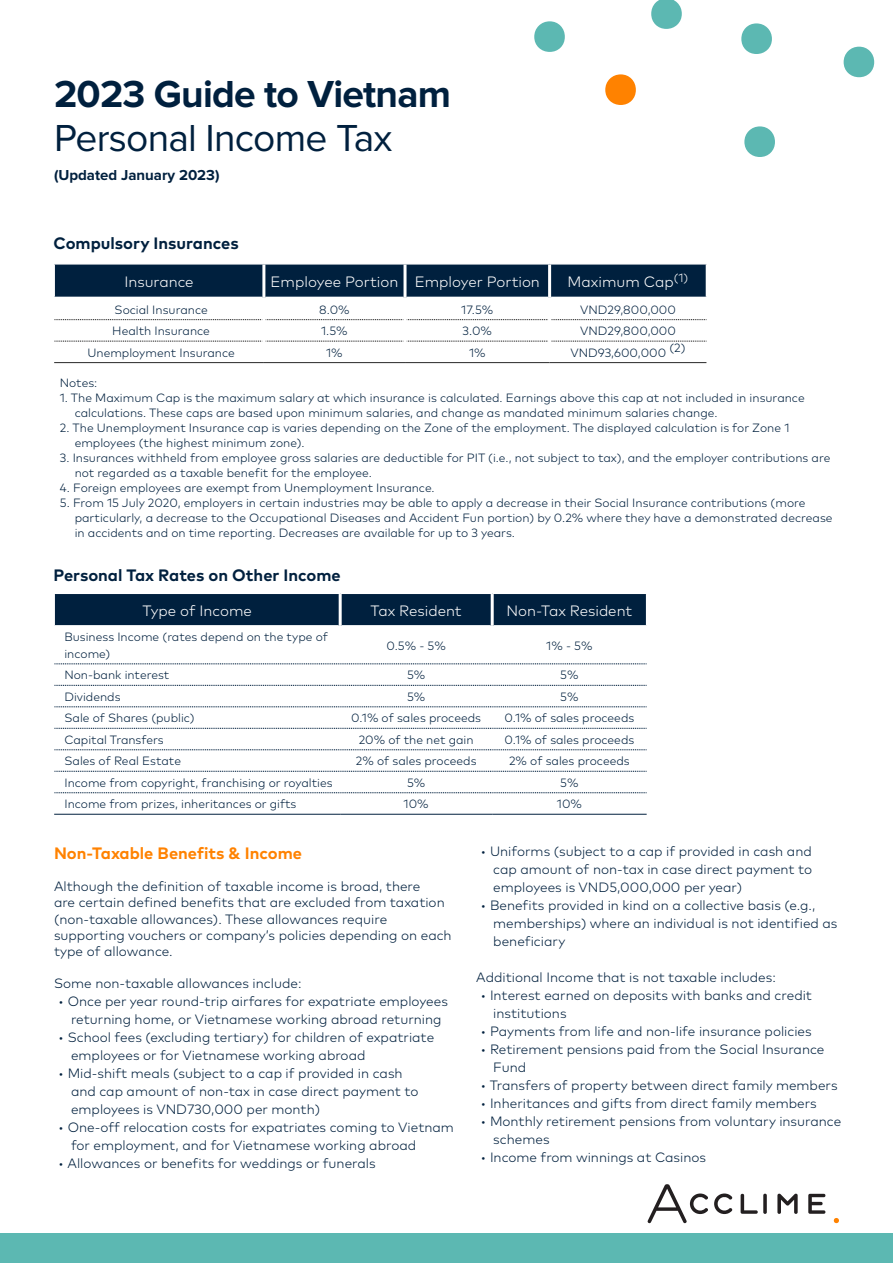
<style>
.page{position:relative;width:893px;height:1263px;background:#fff}
.page>*{position:absolute;margin:0;border:0;box-sizing:border-box;transform-origin:0 0}
.t1{font:700 39px "Proxima Nova";letter-spacing:-.02em;color:#00203e}
.t2{font:39px "Proxima Nova";letter-spacing:-.02em;color:#00203e}
.t3{font:700 16.5px "Mark Pro";color:#00203e}
.t4{font:700 16.5px "Mark Pro";color:#ff8200}
.t5{font:300 15px "Mark Pro";color:#fff}
.t6{font:700 15px "Proxima Nova";color:#00203e}
.t7{font:300 13.5px/18px "Mark Pro";color:#00203e}
.t8{font:300 12px/15px "Mark Pro";color:#00203e}
</style>
<div class="page">
<div style="left:0;top:1234px;width:893px;height:29px;background:#5cb8b2"></div>
<svg style="left:648px;top:1184px;width:60px;height:39px"></svg>
<svg style="left:714px;top:1193px;width:18px;height:21px"></svg>
<svg style="left:741px;top:1194px;width:26px;height:20px"></svg>
<svg style="left:777px;top:1194px;width:21px;height:20px"></svg>
<svg style="left:808px;top:1194px;width:17px;height:20px"></svg>
<svg style="left:834px;top:1218px;width:5px;height:5px"></svg>
<div style="left:55px;top:594px;width:591px;height:31px;background:#00203e"></div>
<hr style="left:339px;top:594px;width:3px;height:32px;background:#fff">
<hr style="left:491px;top:594px;width:3px;height:32px;background:#fff">
<svg style="left:54px;top:664px;width:593px;height:1px"></svg>
<svg style="left:54px;top:685px;width:593px;height:1px"></svg>
<svg style="left:54px;top:706px;width:593px;height:1px"></svg>
<svg style="left:54px;top:728px;width:593px;height:1px"></svg>
<svg style="left:54px;top:749px;width:593px;height:1px"></svg>
<svg style="left:54px;top:771px;width:593px;height:1px"></svg>
<svg style="left:54px;top:792px;width:593px;height:1px"></svg>
<hr style="left:54px;top:814px;width:286px;height:1px;background:#00203e">
<hr style="left:340px;top:814px;width:152px;height:1px;background:#00203e">
<hr style="left:492px;top:814px;width:155px;height:1px;background:#00203e">
<div style="left:55px;top:265px;width:651px;height:32px;background:#00203e"></div>
<svg style="left:54px;top:319px;width:653px;height:1px"></svg>
<svg style="left:54px;top:341px;width:653px;height:1px"></svg>
<hr style="left:262px;top:297px;width:3px;height:23px;background:#fff">
<hr style="left:404px;top:297px;width:2px;height:23px;background:#fff">
<hr style="left:548px;top:297px;width:3px;height:23px;background:#fff">
<hr style="left:262px;top:341px;width:3px;height:21px;background:#fff">
<hr style="left:404px;top:341px;width:2px;height:21px;background:#fff">
<hr style="left:548px;top:341px;width:3px;height:21px;background:#fff">
<hr style="left:262px;top:265px;width:3px;height:32px;background:#fff">
<hr style="left:404px;top:265px;width:2px;height:32px;background:#fff">
<hr style="left:548px;top:265px;width:3px;height:32px;background:#fff">
<hr style="left:54px;top:362px;width:210px;height:1px;background:#282828">
<hr style="left:264px;top:362px;width:141px;height:1px;background:#282828">
<hr style="left:405px;top:362px;width:145px;height:1px;background:#282828">
<hr style="left:550px;top:362px;width:156px;height:1px;background:#282828">
<svg style="left:651px;top:0;width:31px;height:29px"></svg>
<svg style="left:741px;top:23px;width:31px;height:31px"></svg>
<svg style="left:605px;top:74px;width:31px;height:31px"></svg>
<svg style="left:534px;top:21px;width:31px;height:31px"></svg>
<svg style="left:744px;top:126px;width:31px;height:31px"></svg>
<svg style="left:844px;top:47px;width:30px;height:30px"></svg>
<p class="t1" style="left:54px;top:72px;width:399px">2023 Guide to Vietnam</p>
<p class="t2" style="left:54px;top:115px;width:340px">Personal Income Tax</p>
<p class="t6" style="left:54px;top:166px;width:167px">(Updated January 2023)</p>
<p class="t3" style="left:53px;top:231px;width:187px">Compulsory Insurances</p>
<p class="t5" style="left:124px;top:270px;width:71px">Insurance</p>
<p class="t5" style="left:271px;top:270px;width:129px">Employee Portion</p>
<p class="t5" style="left:415px;top:270px;width:127px">Employer Portion</p>
<p class="t5" style="left:568px;top:270px;width:122px">Maximum Cap<sup>(1)</sup></p>
<p class="t8" style="left:115px;top:301px;width:95px">Social Insurance</p>
<p class="t8" style="left:319px;top:301px;width:32px">8.0%</p>
<p class="t8" style="left:461px;top:301px;width:34px">17.5%</p>
<p class="t8" style="left:580px;top:301px;width:97px">VND29,800,000</p>
<p class="t8" style="left:112px;top:322px;width:99px">Health Insurance</p>
<p class="t8" style="left:321px;top:322px;width:28px">1.5%</p>
<p class="t8" style="left:463px;top:322px;width:31px">3.0%</p>
<p class="t8" style="left:580px;top:322px;width:97px">VND29,800,000</p>
<p class="t8" style="left:87px;top:344px;width:149px">Unemployment Insurance</p>
<p class="t8" style="left:326px;top:344px;width:18px">1%</p>
<p class="t8" style="left:469px;top:344px;width:18px">1%</p>
<p class="t8" style="left:570px;top:344px;width:117px">VND93,600,000 (2)</p>
<p class="t8" style="left:60px;top:374px;width:39px">Notes:</p>
<p class="t8" style="left:75px;top:389px;width:732px;text-indent:-15px">1. The Maximum Cap is the maximum salary at which insurance is calculated. Earnings above this cap at not included in insurance calculations. These caps are based upon minimum salaries, and change as mandated minimum salaries change.</p>
<p class="t8" style="left:75px;top:419px;width:716px;text-indent:-15px">2. The Unemployment Insurance cap is varies depending on the Zone of the employment. The displayed calculation is for Zone 1 employees (the highest minimum zone).</p>
<p class="t8" style="left:75px;top:449px;width:757px;text-indent:-15px">3. Insurances withheld from employee gross salaries are deductible for PIT (i.e., not subject to tax), and the employer contributions are not regarded as a taxable benefit for the employee.</p>
<p class="t8" style="left:60px;top:479px;width:376px">4. Foreign employees are exempt from Unemployment Insurance.</p>
<p class="t8" style="left:75px;top:494px;width:759px;text-indent:-15px">5. From 15 July 2020, employers in certain industries may be able to apply a decrease in their Social Insurance contributions (more particularly, a decrease to the Occupational Diseases and Accident Fun portion) by 0.2% where they have a demonstrated decrease in accidents and on time reporting. Decreases are available for up to 3 years.</p>
<p class="t3" style="left:53px;top:562px;width:289px">Personal Tax Rates on Other Income</p>
<p class="t5" style="left:142px;top:599px;width:111px">Type of Income</p>
<p class="t5" style="left:371px;top:599px;width:93px">Tax Resident</p>
<p class="t5" style="left:506px;top:599px;width:127px">Non-Tax Resident</p>
<p class="t8" style="left:64px;top:628px;width:265px;line-height:16.5px">Business Income (rates depend on the type of income)</p>
<p class="t8" style="left:386px;top:637px;width:61px">0.5% - 5%</p>
<p class="t8" style="left:546px;top:637px;width:48px">1% - 5%</p>
<p class="t8" style="left:64px;top:667px;width:106px">Non-bank interest</p>
<p class="t8" style="left:407px;top:667px;width:20px">5%</p>
<p class="t8" style="left:560px;top:667px;width:20px">5%</p>
<p class="t8" style="left:64px;top:688px;width:58px">Dividends</p>
<p class="t8" style="left:407px;top:688px;width:20px">5%</p>
<p class="t8" style="left:560px;top:688px;width:20px">5%</p>
<p class="t8" style="left:64px;top:710px;width:132px">Sale of Shares (public)</p>
<p class="t8" style="left:351px;top:710px;width:131px">0.1% of sales proceeds</p>
<p class="t8" style="left:504px;top:710px;width:131px">0.1% of sales proceeds</p>
<p class="t8" style="left:64px;top:731px;width:101px">Capital Transfers</p>
<p class="t8" style="left:359px;top:731px;width:116px">20% of the net gain</p>
<p class="t8" style="left:504px;top:731px;width:131px">0.1% of sales proceeds</p>
<p class="t8" style="left:64px;top:752px;width:118px">Sales of Real Estate</p>
<p class="t8" style="left:356px;top:752px;width:122px">2% of sales proceeds</p>
<p class="t8" style="left:509px;top:752px;width:122px">2% of sales proceeds</p>
<p class="t8" style="left:64px;top:774px;width:270px">Income from copyright, franchising or royalties</p>
<p class="t8" style="left:407px;top:774px;width:20px">5%</p>
<p class="t8" style="left:560px;top:774px;width:20px">5%</p>
<p class="t8" style="left:64px;top:795px;width:234px">Income from prizes, inheritances or gifts</p>
<p class="t8" style="left:404px;top:795px;width:27px">10%</p>
<p class="t8" style="left:557px;top:795px;width:27px">10%</p>
<p class="t4" style="left:54px;top:840px;width:250px">Non-Taxable Benefits &amp; Income</p>
<p class="t7" style="left:54px;top:877px;width:399px;line-height:16.2px">Although the definition of taxable income is broad, there<br>are certain defined benefits that are excluded from taxation (non-taxable allowances). These allowances require supporting vouchers or company’s policies depending on each type of allowance.</p>
<p class="t7" style="left:54px;top:973px;width:249px">Some non-taxable allowances include:</p>
<p class="t7" style="left:58px;top:991px;width:391px;text-align:center">• Once per year round-trip airfares for expatriate employees returning home, or Vietnamese working abroad returning</p>
<p class="t7" style="left:71px;top:1027px;width:365px;text-indent:-13px">• School fees (excluding tertiary) for children of expatriate employees or for Vietnamese working abroad</p>
<p class="t7" style="left:71px;top:1063px;width:349px;text-indent:-13px">• Mid-shift meals (subject to a cap if provided in cash and cap amount of non-tax in case direct payment to employees is VND730,000 per month)</p>
<p class="t7" style="left:71px;top:1117px;width:384px;text-indent:-13px">• One-off relocation costs for expatriates coming to Vietnam for employment, and for Vietnamese working abroad</p>
<p class="t7" style="left:58px;top:1153px;width:319px">• Allowances or benefits for weddings or funerals</p>
<p class="t7" style="left:493px;top:841px;width:320px;text-align:justify;text-indent:-13px">• Uniforms (subject to a cap if provided in cash and cap amount of non-tax in case direct payment to employees is VND5,000,000 per year)</p>
<p class="t7" style="left:493px;top:895px;width:346px;text-indent:-13px">• Benefits provided in kind on a collective basis (e.g., memberships) where an individual is not identified as beneficiary</p>
<p class="t7" style="left:476px;top:967px;width:301px">Additional Income that is not taxable includes:</p>
<p class="t7" style="left:493px;top:985px;width:320px;text-indent:-13px">• Interest earned on deposits with banks and credit institutions</p>
<p class="t7" style="left:480px;top:1021px;width:333px">• Payments from life and non-life insurance policies</p>
<p class="t7" style="left:493px;top:1039px;width:333px;text-indent:-13px">• Retirement pensions paid from the Social Insurance<br>Fund</p>
<p class="t7" style="left:480px;top:1075px;width:359px">• Transfers of property between direct family members</p>
<p class="t7" style="left:480px;top:1093px;width:338px">• Inheritances and gifts from direct family members</p>
<p class="t7" style="left:493px;top:1111px;width:349px;text-indent:-13px">• Monthly retirement pensions from voluntary insurance schemes</p>
<p class="t7" style="left:480px;top:1147px;width:227px">• Income from winnings at Casinos</p>
</div>
